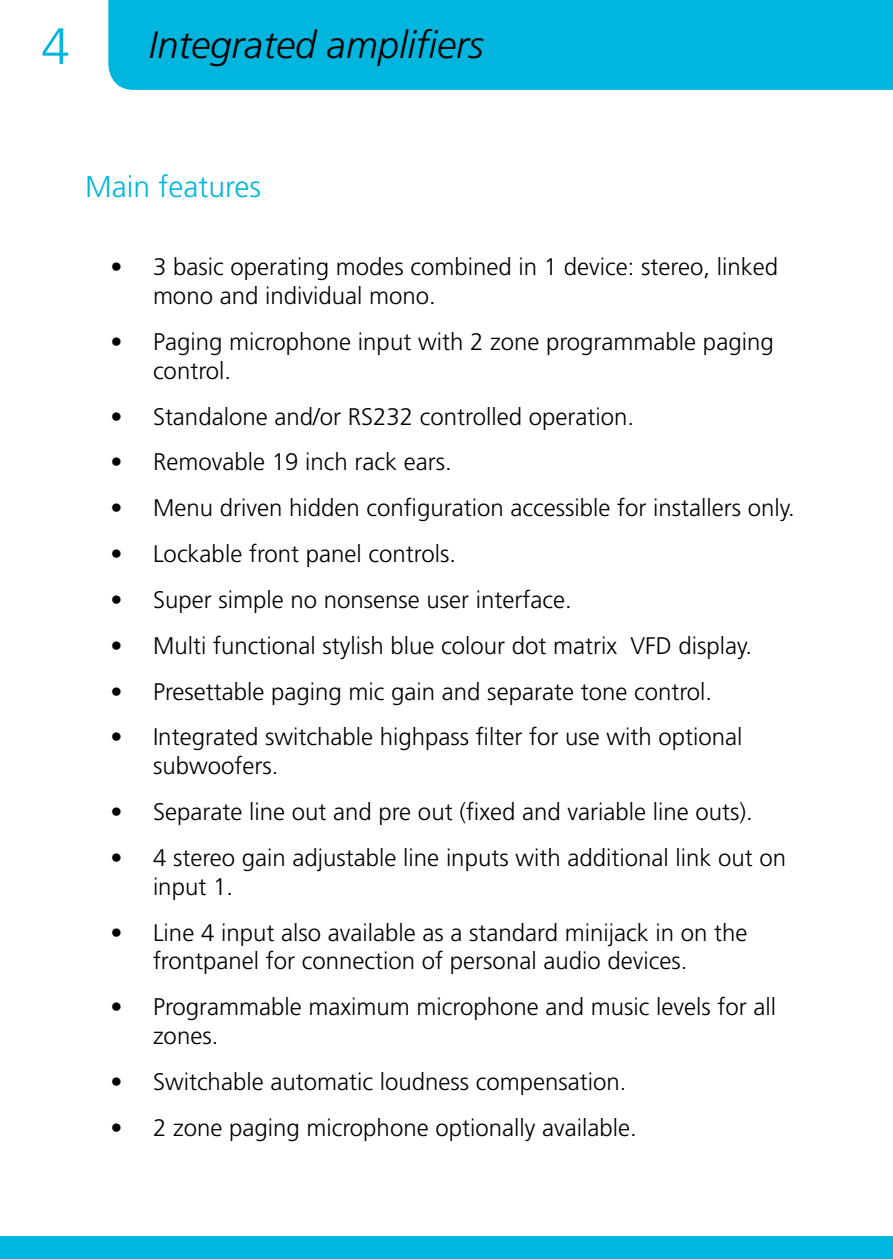
<style>
.page{position:relative;width:893px;height:1259px;background:#fff}
.page>*{position:absolute;margin:0;border:0;box-sizing:border-box;transform-origin:0 0}
.t1{font:300 51px "Frutiger LT Std";color:#00b6de}
.t2{font:italic 300 38.1px "Frutiger LT Std";color:#000}
.t3{font:300 30px "Frutiger LT Std";color:#00b6de}
.t4{font:300 24px/28.8px "Frutiger LT Std";color:#000}
</style>
<div class="page">
<div style="left:108px;top:0;width:785px;height:90px;background:#00b6de"></div>
<div style="left:0;top:1236px;width:893px;height:23px;background:#00b6de"></div>
<h1 class="t1" style="left:41px;top:17px;width:30px">4</h1>
<h2 class="t2" style="left:149px;top:23px;width:336px">Integrated amplifiers</h2>
<p class="t3" style="left:85px;top:170px;width:178px">Main features</p>
<p class="t4" style="left:153px;top:253px;width:627px;text-indent:-43px">• 3 basic operating modes combined in 1 device: stereo, linked mono and individual mono.</p>
<p class="t4" style="left:153px;top:328px;width:622px;text-indent:-43px">• Paging microphone input with 2 zone programmable paging control.</p>
<p class="t4" style="left:110px;top:402px;width:525px">• Standalone and/or RS232 controlled operation.</p>
<p class="t4" style="left:110px;top:448px;width:343px">• Removable 19 inch rack ears.</p>
<p class="t4" style="left:110px;top:494px;width:686px">• Menu driven hidden configuration accessible for installers only.</p>
<p class="t4" style="left:110px;top:540px;width:347px">• Lockable front panel controls.</p>
<p class="t4" style="left:110px;top:585px;width:463px">• Super simple no nonsense user interface.</p>
<p class="t4" style="left:110px;top:631px;width:643px">• Multi functional stylish blue colour dot matrix VFD display.</p>
<p class="t4" style="left:110px;top:677px;width:603px">• Presettable paging mic gain and separate tone control.</p>
<p class="t4" style="left:153px;top:723px;width:591px;text-indent:-43px">• Integrated switchable highpass filter for use with optional subwoofers.</p>
<p class="t4" style="left:110px;top:797px;width:644px">• Separate line out and pre out (fixed and variable line outs).</p>
<p class="t4" style="left:153px;top:843px;width:635px;text-indent:-43px">• 4 stereo gain adjustable line inputs with additional link out on input 1.</p>
<p class="t4" style="left:153px;top:918px;width:596px;text-indent:-43px">• Line 4 input also available as a standard minijack in on the frontpanel for connection of personal audio devices.</p>
<p class="t4" style="left:153px;top:993px;width:625px;text-indent:-43px">• Programmable maximum microphone and music levels for all zones.</p>
<p class="t4" style="left:110px;top:1067px;width:517px">• Switchable automatic loudness compensation.</p>
<p class="t4" style="left:110px;top:1113px;width:528px">• 2 zone paging microphone optionally available.</p>
</div>
